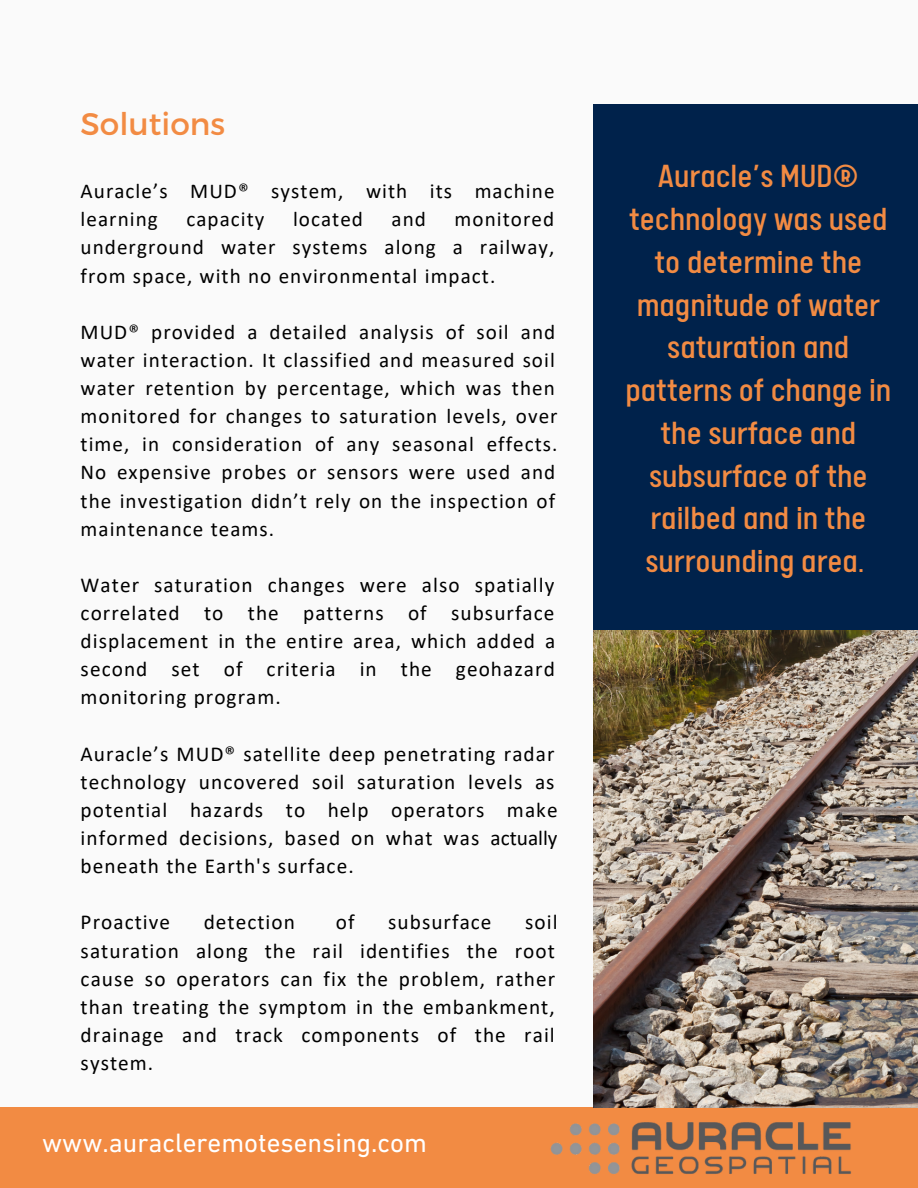
<style>
.page{position:relative;width:918px;height:1188px;background:#fafafa}
.page>*{position:absolute;margin:0;border:0;box-sizing:border-box;transform-origin:0 0}
.t1{font:36px/42.8px "Calps Sans";color:#f28b43;text-align:center}
.t2{font:31.2px "Montserrat";color:#f28b43}
.t3{font:27px "DIN Next LT Pro";color:#fff}
.t4{font:21.3px/28.2px "Calibri";letter-spacing:.05em;color:#000}
.t5{font:21.15px/28.2px "Calibri";letter-spacing:.05em;color:#000}
</style>
<div class="page">
<div style="left:594px;top:104px;width:324px;height:585px;background:#00224b"></div>
<div style="left:0;top:1107px;width:918px;height:81px;background:#f28b43"></div>
<img style="left:594px;top:631px;width:324px;height:477px">
<img style="left:550px;top:1122px;width:302px;height:52px">
<p class="t2" style="left:81px;top:103px;width:146px">Solutions</p>
<p class="t5" style="left:81px;top:179px;width:475px">Auracle’s MUD® system, with its machine learning</p>
<p class="t5" style="left:186px;top:207px;width:80px">capacity</p>
<p class="t5" style="left:293px;top:207px;width:72px">located</p>
<p class="t5" style="left:392px;top:207px;width:36px">and</p>
<p class="t5" style="left:81px;top:207px;width:475px;text-align:justify;text-indent:374px">monitored underground water systems along a railway, from space, with no environmental impact.</p>
<p class="t5" style="left:81px;top:319px;width:478px">MUD® provided a detailed analysis of soil and water interaction. It classified and measured soil water retention by percentage, which was then monitored for changes to saturation levels, over time, in consideration of any seasonal effects.<br>No expensive probes or sensors were used and the investigation didn’t rely on the inspection of maintenance teams.</p>
<p class="t4" style="left:81px;top:573px;width:476px;text-align:justify">Water saturation changes were also spatially correlated to the patterns of subsurface displacement in the entire area, which added a second set of criteria in the geohazard monitoring program.</p>
<p class="t4" style="left:81px;top:741px;width:478px">Auracle’s MUD® satellite deep penetrating radar technology uncovered soil saturation levels as potential hazards to help operators make informed decisions, based on what was actually beneath the Earth's surface.</p>
<p class="t4" style="left:81px;top:910px;width:91px">Proactive</p>
<p class="t4" style="left:204px;top:910px;width:93px">detection</p>
<p class="t4" style="left:336px;top:910px;width:20px">of</p>
<p class="t4" style="left:388px;top:910px;width:105px">subsurface</p>
<p class="t4" style="left:81px;top:910px;width:478px;text-indent:444px">soil saturation along the rail identifies the root cause so operators can fix the problem, rather than treating the symptom in the embankment, drainage and track components of the rail system.</p>
<p class="t3" style="left:42px;top:1132px;width:386px">www.auracleremotesensing.com</p>
<p class="t1" style="left:625px;top:160px;width:268px">Auracle’s MUD® technology was used to determine the magnitude of water saturation and patterns of change in the surface and subsurface of the railbed and in the surrounding area.</p>
</div>
